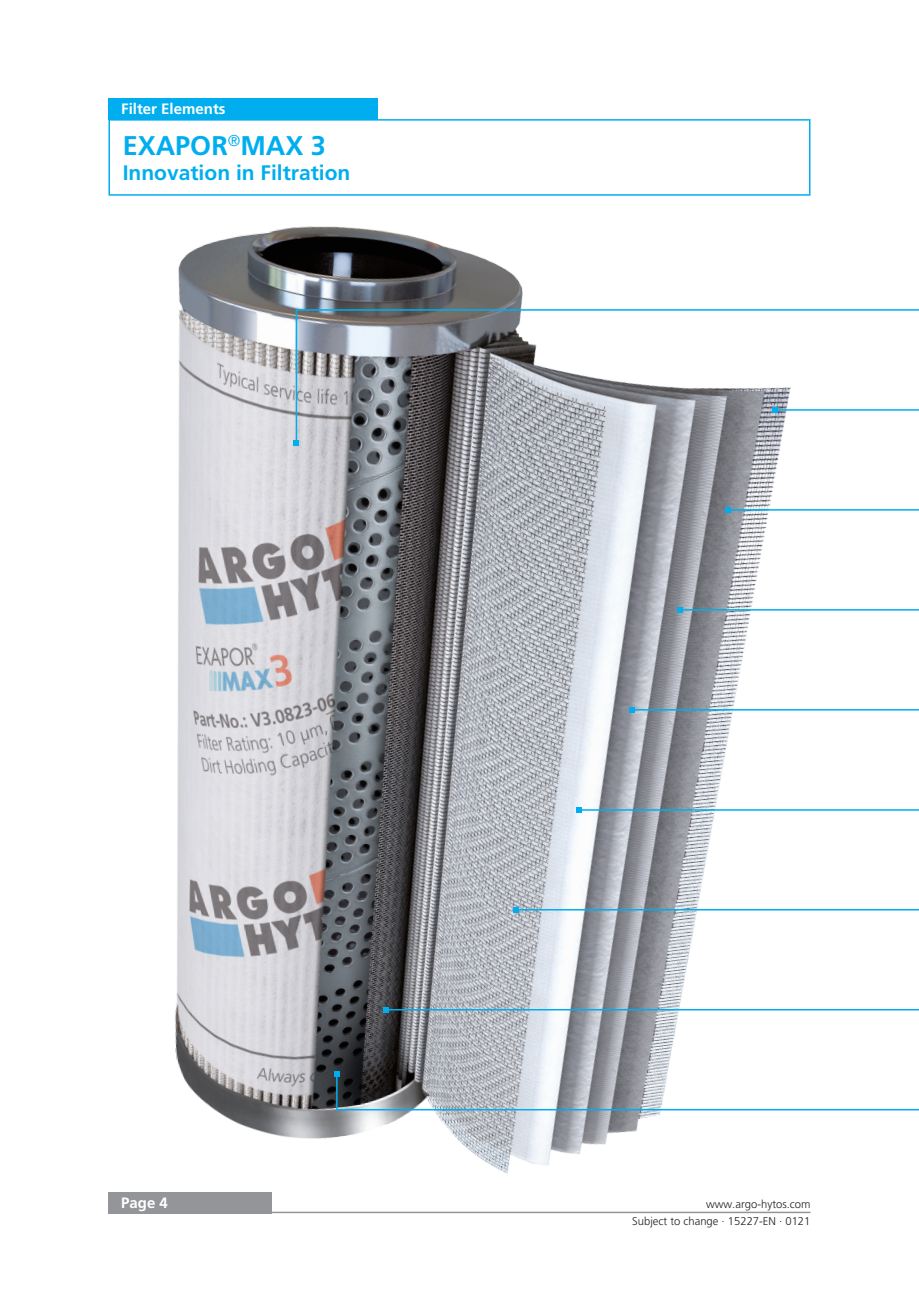
<style>
.page{position:relative;width:919px;height:1289px;background:#fff}
.page>*{position:absolute;margin:0;border:0;box-sizing:border-box;transform-origin:0 0}
._01_Headline_blue{font:700 27px "Frutiger LT Pro";color:#00aeef}
._01_Headline_blue-2{font:700 21px "Frutiger LT Pro";color:#00aeef}
._04_Headline_white{font:700 15px "Frutiger LT Pro";color:#fff}
.t1{font:300 11.25px/17.9px "Frutiger LT Pro";color:#231f20;text-align:right}
</style>
<div class="page">
<img style="left:108px;top:125px;width:810px;height:1089px">
<div style="left:109px;top:120px;width:700px;height:75px;background:#fff"></div>
<div style="left:108px;top:119px;width:702px;height:77px;border:2px solid #00aeef"></div>
<div style="left:108px;top:98px;width:270px;height:22px;background:#00aeef"></div>
<hr style="left:774px;top:409px;width:144px;height:1px;background:#00aeef">
<hr style="left:729px;top:509px;width:189px;height:1px;background:#00aeef">
<hr style="left:682px;top:609px;width:236px;height:1px;background:#00aeef">
<svg style="left:293px;top:440px;width:6px;height:6px"></svg>
<hr style="left:296px;top:309px;width:622px;height:2px;background:#00aeef">
<hr style="left:633px;top:709px;width:285px;height:1px;background:#00aeef">
<hr style="left:578px;top:809px;width:340px;height:1px;background:#00aeef">
<hr style="left:517px;top:909px;width:401px;height:1px;background:#00aeef">
<hr style="left:388px;top:1008px;width:530px;height:2px;background:#00aeef">
<hr style="left:337px;top:1108px;width:581px;height:2px;background:#00aeef">
<hr style="left:296px;top:310px;width:1px;height:130px;background:#00aeef">
<svg style="left:772px;top:407px;width:6px;height:5px"></svg>
<svg style="left:724px;top:507px;width:6px;height:5px"></svg>
<svg style="left:677px;top:607px;width:5px;height:5px"></svg>
<svg style="left:629px;top:706px;width:5px;height:6px"></svg>
<svg style="left:576px;top:806px;width:5px;height:6px"></svg>
<svg style="left:513px;top:906px;width:5px;height:6px"></svg>
<svg style="left:383px;top:1006px;width:6px;height:6px"></svg>
<hr style="left:336px;top:1076px;width:1px;height:34px;background:#00aeef">
<svg style="left:334px;top:1071px;width:6px;height:6px"></svg>
<p class="_04_Headline_white" style="left:121px;top:100px;width:106px">Filter Elements</p>
<p class="_01_Headline_blue" style="left:123px;top:130px;width:205px">EXAPOR<sup>®</sup>MAX 3</p>
<p class="_01_Headline_blue-2" style="left:123px;top:160px;width:229px">Innovation in Filtration</p>
<h3 class="_04_Headline_white" style="left:121px;top:1194px;width:48px">Page 4</h3>
<p class="t1" style="left:632px;top:1194px;width:180px">www.argo-hytos.com<br>Subject to change · 15227-EN · 0121</p>
</div>
